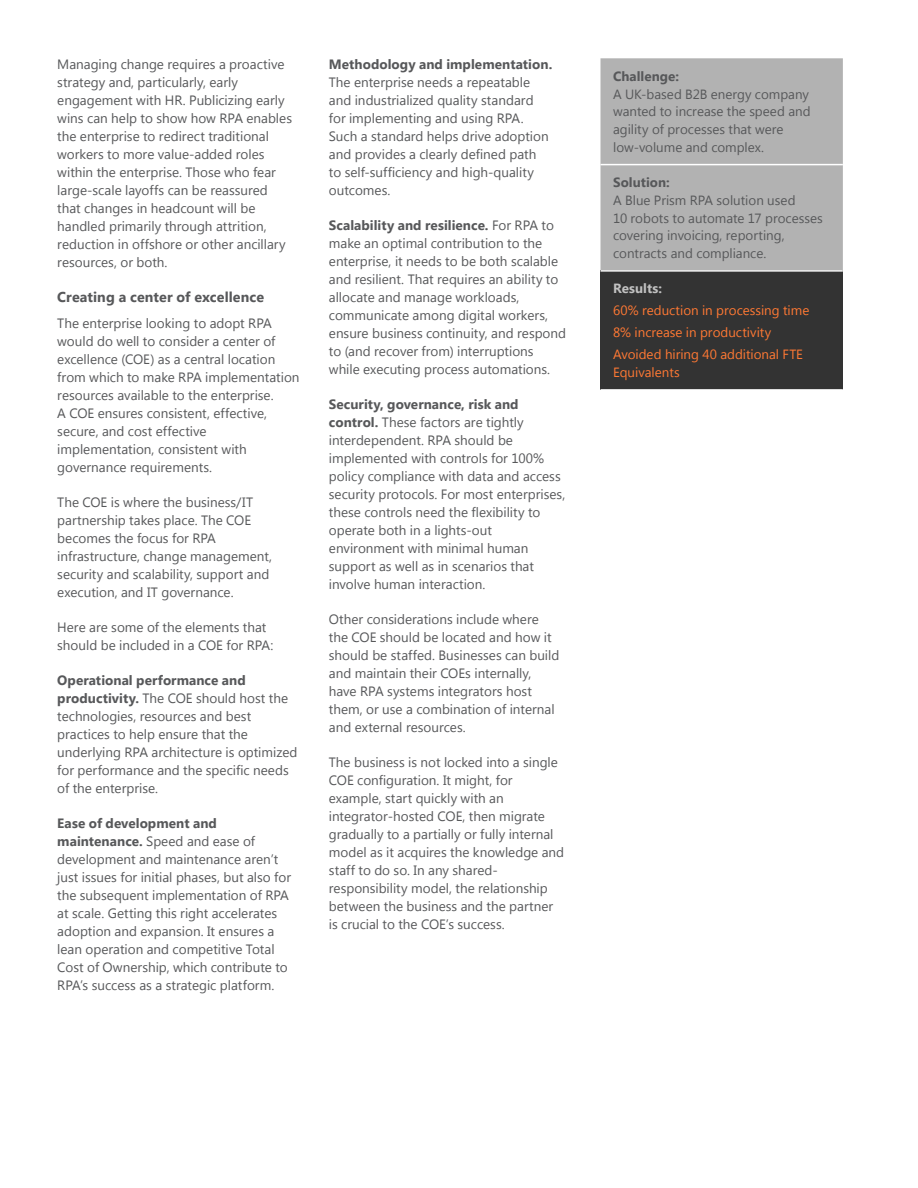
<style>
.page{position:relative;width:918px;height:1188px;background:#fff}
.page>*{position:absolute;margin:0;border:0;box-sizing:border-box;transform-origin:0 0}
.SubHead_9pt{font:700 14.25px "Segoe UI";letter-spacing:.005em;color:#57585a}
.Body_9pt{font:13.5px/18px "Segoe UI";color:#57585a}
.Body_9pt-2{font:13.35px/17.9px "Segoe UI";color:#57585a}
.Body_9pt-3{font:13.35px/17.9px "Segoe UI";color:#ff7933}
.Body_9pt-4{font:700 13.35px "Segoe UI";letter-spacing:.005em;color:#c1c1c1}
.s1{font-weight:700}
</style>
<div class="page">
<div style="left:601px;top:58px;width:242px;height:212px;background:#b2b2b2"></div>
<div style="left:601px;top:271px;width:242px;height:119px;background:#333"></div>
<hr style="left:601px;top:164px;width:242px;height:1px;background:#fff">
<hr style="left:601px;top:270px;width:242px;height:2px;background:#fff">
<hr style="left:601px;top:389px;width:242px;height:2px;background:#fff">
<p class="Body_9pt" style="left:57px;top:54px;width:236px">Managing change requires a proactive strategy and, particularly, early engagement with HR. Publicizing early wins can help to show how RPA enables the enterprise to redirect traditional workers to more value-added roles within the enterprise. Those who fear large-scale layoffs can be reassured that changes in headcount will be handled primarily through attrition, reduction in offshore or other ancillary resources, or both.</p>
<p class="SubHead_9pt" style="left:57px;top:287px;width:208px">Creating a center of excellence</p>
<p class="Body_9pt" style="left:57px;top:314px;width:244px">The enterprise looking to adopt RPA would do well to consider a center of excellence (COE) as a central location from which to make RPA implementation resources available to the enterprise.<br>A COE ensures consistent, effective, secure, and cost effective implementation, consistent with governance requirements.</p>
<p class="Body_9pt" style="left:57px;top:493px;width:216px">The COE is where the business/IT partnership takes place. The COE becomes the focus for RPA infrastructure, change management, security and scalability, support and execution, and IT governance.</p>
<p class="Body_9pt" style="left:57px;top:618px;width:218px">Here are some of the elements that should be included in a COE for RPA:</p>
<p class="Body_9pt" style="left:57px;top:671px;width:242px"><span class="s1">Operational performance and productivity.</span> The COE should host the technologies, resources and best practices to help ensure that the underlying RPA architecture is optimized for performance and the specific needs of the enterprise.</p>
<p class="Body_9pt" style="left:57px;top:814px;width:235px"><span class="s1">Ease of development and maintenance.</span> Speed and ease of development and maintenance aren’t just issues for initial phases, but also for the subsequent implementation of RPA at scale. Getting this right accelerates adoption and expansion. It ensures a lean operation and competitive Total Cost of Ownership, which contribute to RPA’s success as a strategic platform.</p>
<p class="Body_9pt" style="left:329px;top:54px;width:225px"><span class="s1">Methodology and implementation.<br></span>The enterprise needs a repeatable and industrialized quality standard for implementing and using RPA.<br>Such a standard helps drive adoption and provides a clearly defined path<br>to self-sufficiency and high-quality outcomes.</p>
<p class="Body_9pt" style="left:329px;top:215px;width:239px"><span class="s1">Scalability and resilience.</span> For RPA to make an optimal contribution to the enterprise, it needs to be both scalable and resilient. That requires an ability to allocate and manage workloads, communicate among digital workers, ensure business continuity, and respond to (and recover from) interruptions while executing process automations.</p>
<p class="Body_9pt" style="left:329px;top:394px;width:238px"><span class="s1">Security, governance, risk and control.</span> These factors are tightly interdependent. RPA should be implemented with controls for 100% policy compliance with data and access security protocols. For most enterprises, these controls need the flexibility to operate both in a lights-out environment with minimal human support as well as in scenarios that involve human interaction.</p>
<p class="Body_9pt" style="left:329px;top:609px;width:232px">Other considerations include where the COE should be located and how it should be staffed. Businesses can build and maintain their COEs internally, have RPA systems integrators host them, or use a combination of internal and external resources.</p>
<p class="Body_9pt" style="left:329px;top:752px;width:237px">The business is not locked into a single COE configuration. It might, for example, start quickly with an integrator-hosted COE, then migrate gradually to a partially or fully internal model as it acquires the knowledge and staff to do so. In any shared&shy;responsibility model, the relationship between the business and the partner is crucial to the COE’s success.</p>
<p class="Body_9pt-2" style="left:613px;top:66px;width:199px"><span class="s1">Challenge:<br></span>A UK-based B2B energy company wanted to increase the speed and agility of processes that were low-volume and complex.</p>
<p class="Body_9pt-2" style="left:613px;top:173px;width:211px"><span class="s1">Solution:<br></span>A Blue Prism RPA solution used<br>10 robots to automate 17 processes covering invoicing, reporting, contracts and compliance.</p>
<p class="Body_9pt-4" style="left:613px;top:279px;width:50px">Results:</p>
<p class="Body_9pt-3" style="left:613px;top:301px;width:198px">60% reduction in processing time</p>
<p class="Body_9pt-3" style="left:613px;top:323px;width:160px">8% increase in productivity</p>
<p class="Body_9pt-3" style="left:613px;top:345px;width:191px">Avoided hiring 40 additional FTE<br>Equivalents</p>
</div>
